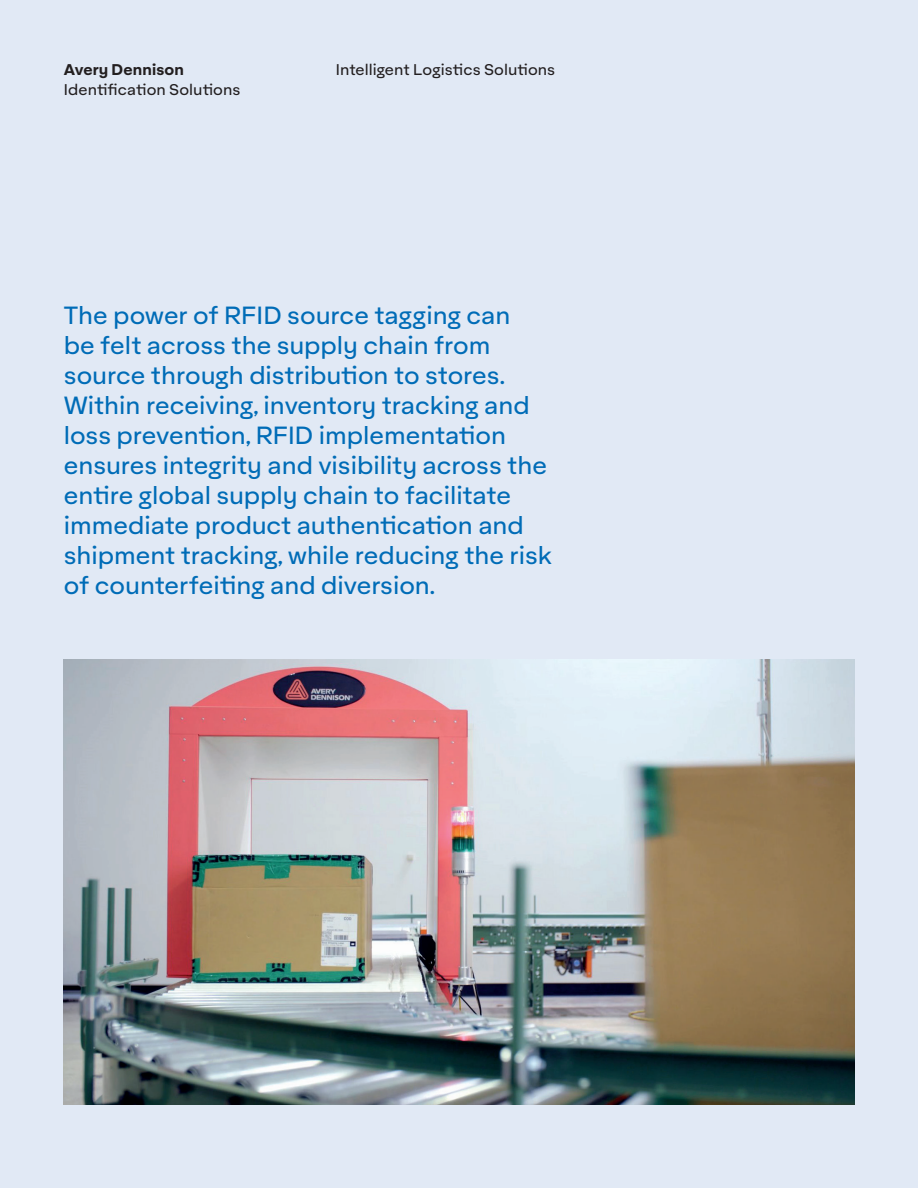
<style>
.page{position:relative;width:918px;height:1188px;background:#e1e9f5}
.page>*{position:absolute;margin:0;border:0;box-sizing:border-box;transform-origin:0 0}
.t1{font:24px/30px "Aktifo A";color:#006cb7}
.t2{font:15px "Aktifo A";letter-spacing:.005em;color:#231f20}
.t3{font:700 15px "Aktifo A";letter-spacing:.01em;color:#231f20}
</style>
<div class="page">
<img style="left:64px;top:659px;width:790px;height:446px">
<p class="t3" style="left:64px;top:59px;width:122px">Avery Dennison</p>
<p class="t2" style="left:64px;top:80px;width:178px">Identification Solutions</p>
<p class="t2" style="left:336px;top:60px;width:221px">Intelligent Logistics Solutions</p>
<p class="t1" style="left:64px;top:300px;width:490px">The power of RFID source tagging can<br>be felt across the supply chain from source through distribution to stores.<br>Within receiving, inventory tracking and loss prevention, RFID implementation ensures integrity and visibility across the entire global supply chain to facilitate immediate product authentication and shipment tracking, while reducing the risk of counterfeiting and diversion.</p>
</div>
